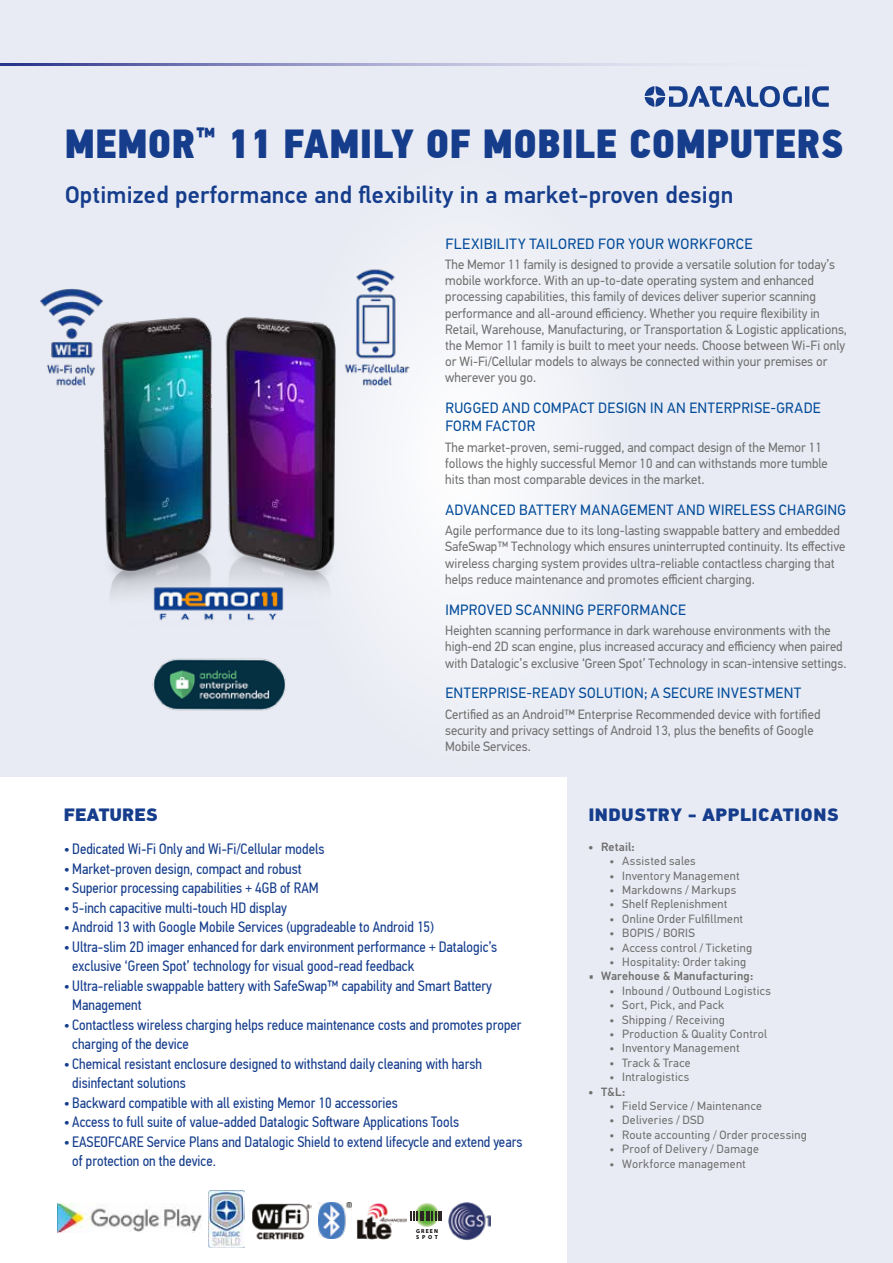
<style>
.page{position:relative;width:893px;height:1263px;background:#e8ebf3}
.page>*{position:absolute;margin:0;border:0;box-sizing:border-box;transform-origin:0 0}
.t1{font:40.5px "PF Din Text Cond Pro X Black";letter-spacing:.01em;color:#153d8c}
.t2{font:500 24px "PF Din Text Pro";letter-spacing:.01em;color:#153d8c}
.t3{font:900 18px "PF Din Text Pro";letter-spacing:.02em;color:#153d8c}
.t4{font:900 18px "PF Din Text Pro";color:#153d8c}
.t5{font:15px/19.5px "PF Din Text Cond Pro";color:#153d8c}
.t6{font:15px/18px "PF Din Text Pro";letter-spacing:.03em;color:#004a99;scale:.96 1}
.t7{font:15px "PF Din Text Pro";letter-spacing:.03em;color:#004a99}
.t8{font:13.5px/16.2px "PF Din Text Pro";color:#706f6f;scale:.96 1}
.t9{font:13.5px/16.2px "PF Din Text Pro";color:#706f6f;scale:.95 1}
.t10{font:12px "PF Din Text Pro";letter-spacing:.025em;color:#706f6f}
.t11{font:500 12px "PF Din Text Pro";letter-spacing:.02em;color:#706f6f}
.t12{font:700 5.7px/5.7px "Myriad Pro";letter-spacing:.2em;color:#000}
.s1{font-family:"Titillium Text 22 L";font-weight:400}
</style>
<div class="page">
<svg style="left:0;top:64px;width:645px;height:1px"></svg>
<img style="left:152px;top:658px;width:134px;height:53px">
<img style="left:40px;top:269px;width:388px;height:352px">
<img style="left:151px;top:587px;width:136px;height:34px">
<svg style="left:645px;top:86px;width:184px;height:21px"></svg>
<div style="left:0;top:777px;width:567px;height:486px;background:#fff"></div>
<img style="left:319px;top:1203px;width:33px;height:35px">
<img style="left:448px;top:1202px;width:42px;height:38px">
<svg style="left:414px;top:1202px;width:25px;height:25px"></svg>
<svg style="left:411px;top:1211px;width:7px;height:10px"></svg>
<hr style="left:420px;top:1211px;width:4px;height:10px;background:#2b2523">
<svg style="left:426px;top:1211px;width:16px;height:10px"></svg>
<img style="left:57px;top:1203px;width:145px;height:29px">
<img style="left:252px;top:1204px;width:59px;height:35px">
<img style="left:356px;top:1203px;width:50px;height:36px">
<img style="left:208px;top:1190px;width:36px;height:57px">
<h1 class="t1" style="left:65px;top:118px;width:780px">MEMOR<sup>™</sup> 11 FAMILY OF MOBILE COMPUTERS</h1>
<h2 class="t2" style="left:65px;top:181px;width:670px">Optimized performance and flexibility in a market-proven design</h2>
<p class="t7" style="left:445px;top:235px;width:309px">FLEXIBILITY TAILORED FOR YOUR WORKFORCE</p>
<p class="t8" style="left:445px;top:256px;width:420px">The Memor 11 family is designed to provide a versatile solution for today’s mobile workforce. With an up-to-date operating system and enhanced processing capabilities, this family of devices deliver superior scanning performance and all-around efficiency. Whether you require flexibility in Retail, Warehouse, Manufacturing, or Transportation &amp; Logistic applications, the Memor 11 family is built to meet your needs. Choose between Wi-Fi only or Wi-Fi/Cellular models to always be connected within your premises or wherever you go.</p>
<p class="t6" style="left:445px;top:399px;width:392px">RUGGED AND COMPACT DESIGN IN AN ENTERPRISE-GRADE<br>FORM FACTOR</p>
<p class="t8" style="left:445px;top:439px;width:400px">The market-proven, semi-rugged, and compact design of the Memor 11 follows the highly successful Memor 10 and can withstands more tumble hits than most comparable devices in the market.</p>
<p class="t6" style="left:445px;top:501px;width:419px">ADVANCED BATTERY MANAGEMENT AND WIRELESS CHARGING</p>
<p class="t8" style="left:445px;top:523px;width:418px">Agile performance due to its long-lasting swappable battery and embedded SafeSwap™ Technology which ensures uninterrupted continuity. Its effective wireless charging system provides ultra-reliable contactless charging that helps reduce maintenance and promotes efficient charging.</p>
<p class="t6" style="left:445px;top:601px;width:252px">IMPROVED SCANNING PERFORMANCE</p>
<p class="t9" style="left:445px;top:622px;width:424px">Heighten scanning performance in dark warehouse environments with the high-end 2D scan engine, plus increased accuracy and efficiency when paired with Datalogic’s exclusive ‘Green Spot’ Technology in scan-intensive settings.</p>
<p class="t6" style="left:445px;top:684px;width:372px">ENTERPRISE-READY SOLUTION; A SECURE INVESTMENT</p>
<p class="t8" style="left:445px;top:706px;width:392px">Certified as an Android™ Enterprise Recommended device with fortified security and privacy settings of Android 13, plus the benefits of Google<br>Mobile Services.</p>
<h3 class="t4" style="left:64px;top:803px;width:96px">FEATURES</h3>
<p class="t5" style="left:64px;top:839px;width:262px">• Dedicated Wi-Fi Only and Wi-Fi/Cellular models</p>
<p class="t5" style="left:64px;top:859px;width:239px">• Market-proven design, compact and robust</p>
<p class="t5" style="left:64px;top:878px;width:256px">• Superior processing capabilities + 4GB of RAM</p>
<p class="t5" style="left:64px;top:898px;width:225px">• 5-inch capacitive multi-touch HD display</p>
<p class="t5" style="left:64px;top:917px;width:372px">• Android 13 with Google Mobile Services (upgradeable to Android 15)</p>
<p class="t5" style="left:72px;top:937px;width:426px;text-indent:-9px">• Ultra-slim 2D imager enhanced for dark environment performance + Datalogic’s exclusive ‘Green Spot’ technology for visual good-read feedback</p>
<p class="t5" style="left:72px;top:976px;width:421px;text-indent:-9px">• Ultra-reliable swappable battery with SafeSwap™ capability and Smart Battery<br>Management</p>
<p class="t5" style="left:72px;top:1015px;width:451px;text-indent:-9px">• Contactless wireless charging helps reduce maintenance costs and promotes proper charging of the device</p>
<p class="t5" style="left:72px;top:1054px;width:411px;text-indent:-9px">• Chemical resistant enclosure designed to withstand daily cleaning with harsh disinfectant solutions</p>
<p class="t5" style="left:64px;top:1093px;width:336px">• Backward compatible with all existing Memor 10 accessories</p>
<p class="t5" style="left:64px;top:1112px;width:397px">• Access to full suite of value-added Datalogic Software Applications Tools</p>
<p class="t5" style="left:72px;top:1132px;width:452px;text-indent:-9px">• EASEOFCARE Service Plans and Datalogic Shield to extend lifecycle and extend years of protection on the device.</p>
<p class="t12" style="left:416px;top:1228px;width:23px">GREEN<br>SPOT</p>
<h3 class="t3" style="left:588px;top:803px;width:252px">INDUSTRY - APPLICATIONS</h3>
<p class="t11" style="left:588px;top:839px;width:48px">• Retail:</p>
<p class="t10" style="left:609px;top:854px;width:88px">• Assisted sales</p>
<p class="t10" style="left:609px;top:868px;width:132px">• Inventory Management</p>
<p class="t10" style="left:609px;top:883px;width:128px">• Markdowns / Markups</p>
<p class="t10" style="left:609px;top:897px;width:120px">• Shelf Replenishment</p>
<p class="t10" style="left:609px;top:911px;width:135px">• Online Order Fulfillment</p>
<p class="t10" style="left:609px;top:926px;width:87px">• BOPIS / BORIS</p>
<p class="t10" style="left:609px;top:940px;width:144px">• Access control / Ticketing</p>
<p class="t10" style="left:609px;top:955px;width:138px">• Hospitality: Order taking</p>
<p class="t11" style="left:588px;top:969px;width:167px"><span class="s1">•</span> Warehouse &amp; Manufacturing:</p>
<p class="t10" style="left:609px;top:983px;width:163px">• Inbound / Outbound Logistics</p>
<p class="t10" style="left:609px;top:998px;width:116px">• Sort, Pick, and Pack</p>
<p class="t10" style="left:609px;top:1012px;width:117px">• Shipping / Receiving</p>
<p class="t10" style="left:609px;top:1027px;width:159px">• Production &amp; Quality Control</p>
<p class="t10" style="left:609px;top:1041px;width:132px">• Inventory Management</p>
<p class="t10" style="left:609px;top:1055px;width:83px">• Track &amp; Trace</p>
<p class="t10" style="left:609px;top:1070px;width:81px">• Intralogistics</p>
<p class="t11" style="left:588px;top:1084px;width:39px">• T&amp;L:</p>
<p class="t10" style="left:609px;top:1099px;width:154px">• Field Service / Maintenance</p>
<p class="t10" style="left:609px;top:1113px;width:96px">• Deliveries / DSD</p>
<p class="t10" style="left:609px;top:1127px;width:199px">• Route accounting / Order processing</p>
<p class="t10" style="left:609px;top:1142px;width:151px">• Proof of Delivery / Damage</p>
<p class="t10" style="left:609px;top:1156px;width:138px">• Workforce management</p>
</div>
